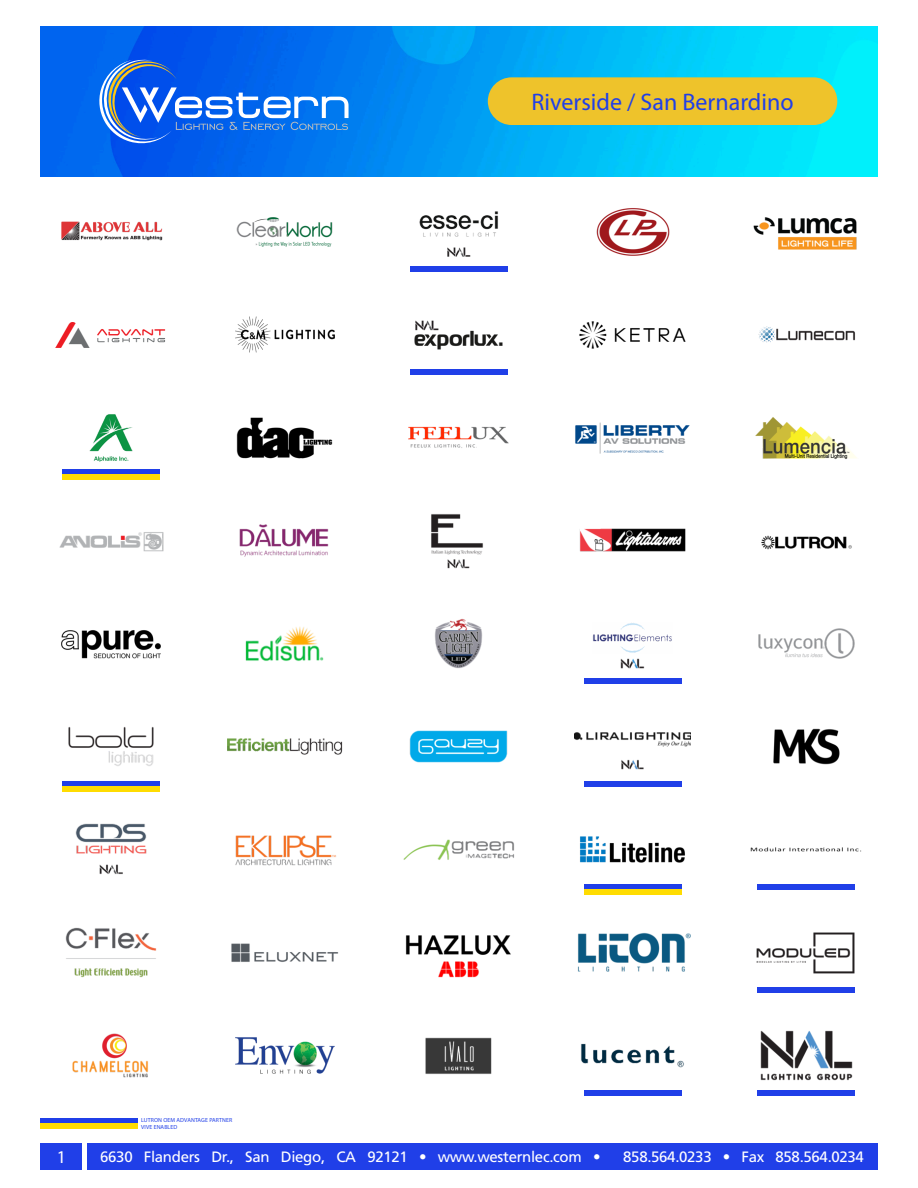
<style>
.page{position:relative;width:918px;height:1188px;background:#fff}
.page>*{position:absolute;margin:0;border:0;box-sizing:border-box;transform-origin:0 0}
.t1{font:24px "Myriad Pro";color:#203fe8}
.t2{font:18px "Myriad Pro";color:#fff}
.t3{font:15px "Frutiger LT Std";letter-spacing:-.02em;color:#fff}
.t4{font:5.85px/7.1px "Myriad Pro";letter-spacing:.02em;color:#203fe8}
</style>
<div class="page">
<img style="left:41px;top:27px;width:837px;height:149px">
<svg style="left:99px;top:60px;width:250px;height:83px;background:#2a79e9"></svg>
<div style="left:40px;top:1143px;width:42px;height:27px;background:#203fe8"></div>
<div style="left:87px;top:1143px;width:791px;height:27px;background:#203fe8"></div>
<img style="left:61px;top:221px;width:102px;height:20px">
<img style="left:55px;top:322px;width:111px;height:26px">
<img style="left:89px;top:414px;width:44px;height:48px">
<div style="left:62px;top:469px;width:98px;height:5px;background:#203fe8"></div>
<div style="left:62px;top:474px;width:98px;height:6px;background:#ffdc01"></div>
<img style="left:59px;top:532px;width:105px;height:20px">
<img style="left:61px;top:630px;width:100px;height:29px">
<img style="left:68px;top:726px;width:86px;height:40px">
<div style="left:62px;top:782px;width:98px;height:5px;background:#203fe8"></div>
<div style="left:62px;top:787px;width:98px;height:5px;background:#ffdc01"></div>
<img style="left:75px;top:823px;width:72px;height:52px">
<img style="left:65px;top:927px;width:92px;height:51px">
<img style="left:72px;top:1033px;width:76px;height:45px">
<img style="left:236px;top:217px;width:97px;height:30px">
<img style="left:235px;top:316px;width:100px;height:37px">
<img style="left:236px;top:417px;width:97px;height:42px">
<img style="left:239px;top:524px;width:90px;height:33px">
<img style="left:245px;top:626px;width:79px;height:35px">
<img style="left:227px;top:738px;width:115px;height:17px">
<img style="left:235px;top:835px;width:101px;height:31px">
<img style="left:231px;top:943px;width:108px;height:19px">
<img style="left:235px;top:1037px;width:100px;height:37px">
<img style="left:419px;top:211px;width:79px;height:46px">
<div style="left:410px;top:267px;width:98px;height:5px;background:#203fe8"></div>
<img style="left:414px;top:320px;width:89px;height:30px">
<div style="left:410px;top:370px;width:98px;height:5px;background:#203fe8"></div>
<img style="left:408px;top:426px;width:101px;height:22px">
<img style="left:431px;top:514px;width:52px;height:55px">
<img style="left:435px;top:618px;width:48px;height:50px">
<img style="left:409px;top:730px;width:99px;height:33px">
<img style="left:403px;top:839px;width:111px;height:21px">
<img style="left:405px;top:935px;width:106px;height:43px">
<img style="left:425px;top:1037px;width:67px;height:37px">
<img style="left:596px;top:208px;width:74px;height:48px">
<img style="left:579px;top:321px;width:107px;height:28px">
<img style="left:575px;top:422px;width:115px;height:32px">
<img style="left:579px;top:528px;width:107px;height:24px">
<img style="left:592px;top:623px;width:80px;height:46px">
<div style="left:584px;top:679px;width:97px;height:5px;background:#203fe8"></div>
<img style="left:575px;top:732px;width:115px;height:38px">
<div style="left:584px;top:782px;width:97px;height:5px;background:#203fe8"></div>
<img style="left:580px;top:836px;width:105px;height:27px">
<div style="left:584px;top:885px;width:97px;height:5px;background:#203fe8"></div>
<div style="left:584px;top:890px;width:97px;height:5px;background:#ffdc01"></div>
<img style="left:578px;top:933px;width:112px;height:39px">
<img style="left:581px;top:1043px;width:103px;height:25px">
<div style="left:584px;top:1091px;width:97px;height:5px;background:#203fe8"></div>
<img style="left:753px;top:217px;width:104px;height:33px">
<img style="left:758px;top:326px;width:97px;height:17px">
<img style="left:755px;top:417px;width:102px;height:43px">
<img style="left:761px;top:535px;width:91px;height:15px">
<img style="left:758px;top:628px;width:97px;height:31px">
<img style="left:773px;top:728px;width:67px;height:37px">
<img style="left:750px;top:847px;width:111px;height:5px">
<div style="left:758px;top:885px;width:97px;height:5px;background:#203fe8"></div>
<img style="left:756px;top:932px;width:99px;height:42px">
<div style="left:758px;top:988px;width:97px;height:5px;background:#203fe8"></div>
<img style="left:760px;top:1030px;width:93px;height:51px">
<div style="left:758px;top:1091px;width:97px;height:5px;background:#203fe8"></div>
<div style="left:488px;top:77px;width:349px;height:48px;background:#eec32b;border-radius:24px"></div>
<div style="left:40px;top:1118px;width:98px;height:6px;background:#203fe8"></div>
<div style="left:40px;top:1124px;width:98px;height:5px;background:#ffdc01"></div>
<p class="t1" style="left:532px;top:87px;width:264px">Riverside / San Bernardino</p>
<p class="t4" style="left:141px;top:1117px;width:93px">LUTRON OEM ADVANTAGE PARTNER<br>VIVE ENABLED</p>
<p class="t2" style="left:57px;top:1146px;width:11px">1</p>
<p class="t3" style="left:100px;top:1148px;width:502px">6630 Flanders Dr., San Diego, CA 92121 • www.westernlec.com •</p>
<p class="t3" style="left:623px;top:1148px;width:242px">858.564.0233 • Fax 858.564.0234</p>
</div>
